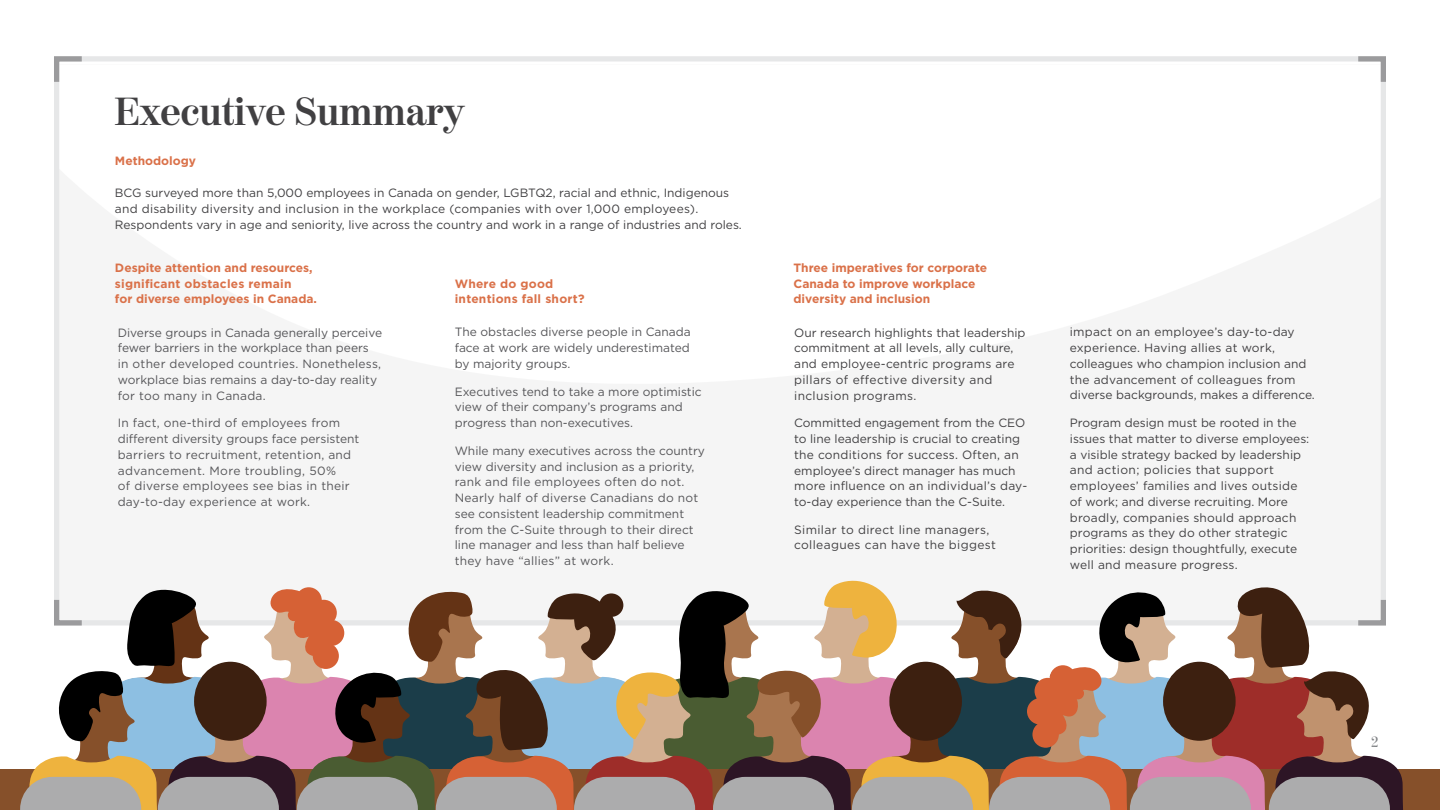
<style>
.page{position:relative;width:1440px;height:810px;background:#fff}
.page>*{position:absolute;margin:0;border:0;box-sizing:border-box;transform-origin:0 0}
.t1{font:700 39px "Moderno FB";color:#414042}
.t2{font:15px "Moderno FB";color:#808285}
.t3{font:12px/15.8px "Gotham";color:#414042}
.t4{font:12px/15.8px "Gotham";color:#565659}
.t5{font:12px/15.8px "Gotham";letter-spacing:.02em;color:#565659}
.t6{font:700 12px/15.8px "Gotham";color:#da7149}
.t7{font:12px/15.8px "Gotham";letter-spacing:.03em;color:#414042}
.t8{font:700 12px/15.8px "Gotham";letter-spacing:.02em;color:#da7149}
</style>
<div class="page">
<div style="left:0;top:769px;width:1440px;height:41px;background:#86502a"></div>
<svg style="left:20px;top:575px;width:1383px;height:235px"></svg>
<svg style="left:1353px;top:56px;width:33px;height:31px"></svg>
<svg style="left:54px;top:56px;width:33px;height:31px"></svg>
<h1 class="t1" style="left:115px;top:90px;width:352px">Executive Summary</h1>
<p class="t6" style="left:115px;top:153px;width:83px">Methodology</p>
<p class="t3" style="left:115px;top:185px;width:628px">BCG surveyed more than 5,000 employees in Canada on gender, LGBTQ2, racial and ethnic, Indigenous and disability diversity and inclusion in the workplace (companies with over 1,000 employees).<br>Respondents vary in age and seniority, live across the country and work in a range of industries and roles.</p>
<p class="t6" style="left:115px;top:260px;width:204px">Despite attention and resources, significant obstacles remain<br>for diverse employees in Canada.</p>
<p class="t6" style="left:793px;top:260px;width:195px">Three imperatives for corporate<br>Canada to improve workplace diversity and inclusion</p>
<p class="t8" style="left:455px;top:275px;width:131px">Where do good intentions fall short?</p>
<p class="t4" style="left:118px;top:324px;width:266px">Diverse groups in Canada generally perceive fewer barriers in the workplace than peers in other developed countries. Nonetheless, workplace bias remains a day-to-day reality for too many in Canada.</p>
<p class="t5" style="left:118px;top:415px;width:243px">In fact, one-third of employees from different diversity groups face persistent barriers to recruitment, retention, and advancement. More troubling, 50%<br>of diverse employees see bias in their day-to-day experience at work.</p>
<p class="t4" style="left:455px;top:324px;width:238px;text-align:justify">The obstacles diverse people in Canada face at work are widely underestimated by majority groups.</p>
<p class="t4" style="left:455px;top:383px;width:249px">Executives tend to take a more optimistic view of their company’s programs and progress than non-executives.</p>
<p class="t4" style="left:455px;top:443px;width:252px">While many executives across the country view diversity and inclusion as a priority, rank and file employees often do not.<br>Nearly half of diverse Canadians do not see consistent leadership commitment from the C-Suite through to their direct line manager and less than half believe they have “allies” at work.</p>
<p class="t3" style="left:794px;top:324px;width:233px">Our research highlights that leadership commitment at all levels, ally culture, and employee-centric programs are pillars of effective diversity and inclusion programs.</p>
<p class="t3" style="left:794px;top:415px;width:235px">Committed engagement from the CEO to line leadership is crucial to creating the conditions for success. Often, an employee’s direct manager has much more influence on an individual’s day&shy;to-day experience than the C-Suite.</p>
<p class="t7" style="left:794px;top:521px;width:203px">Similar to direct line managers, colleagues can have the biggest</p>
<p class="t3" style="left:1070px;top:324px;width:247px">impact on an employee’s day-to-day experience. Having allies at work, colleagues who champion inclusion and the advancement of colleagues from diverse backgrounds, makes a difference.</p>
<p class="t3" style="left:1070px;top:415px;width:241px">Program design must be rooted in the issues that matter to diverse employees: a visible strategy backed by leadership and action; policies that support employees’ families and lives outside of work; and diverse recruiting. More broadly, companies should approach programs as they do other strategic priorities: design thoughtfully, execute well and measure progress.</p>
<p class="t2" style="left:1372px;top:734px;width:8px">2</p>
</div>
